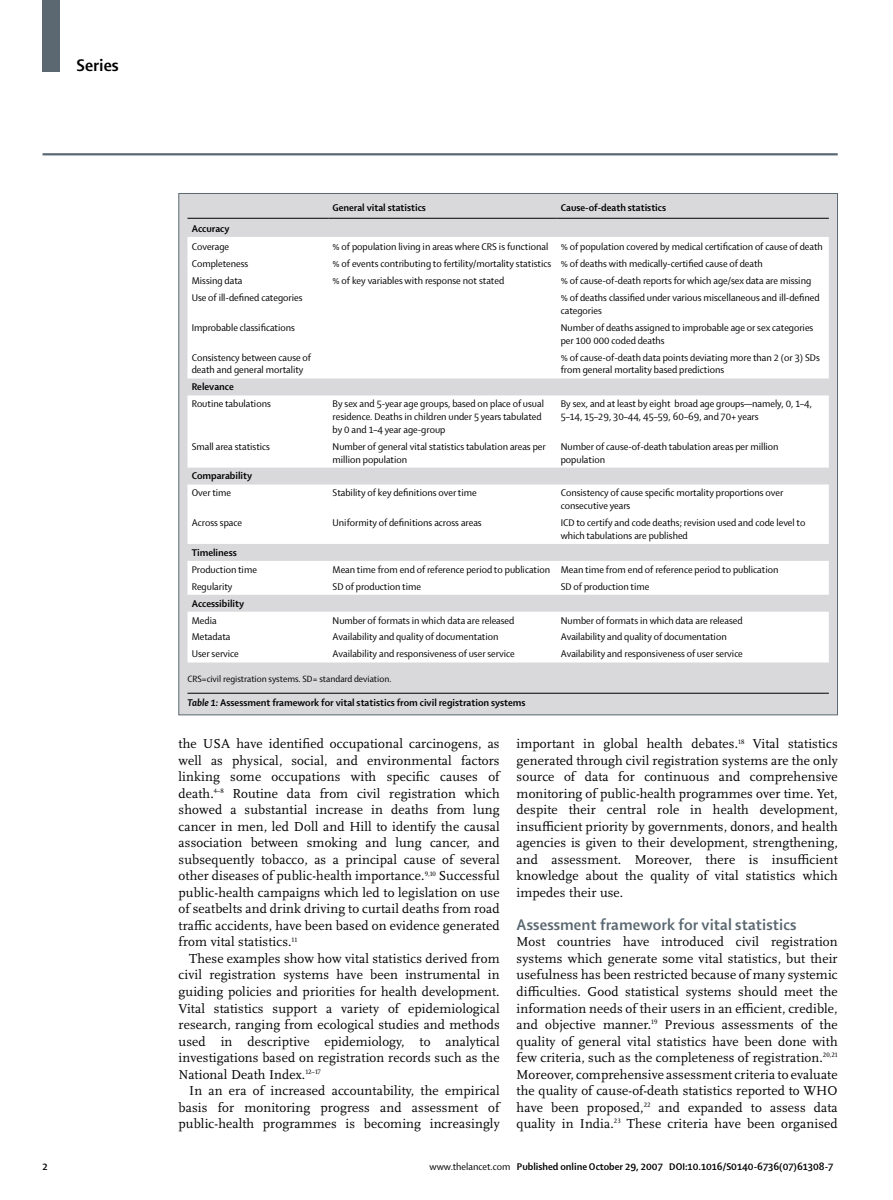
<style>
.page{position:relative;width:893px;height:1200px;background:#fff}
.page>*{position:absolute;margin:0;border:0;box-sizing:border-box;transform-origin:0 0}
.t1{font:700 18px "Shaker 2 Lancet";color:#000}
.t2{font:700 16.5px "Shaker 2 Lancet";letter-spacing:.01em;color:#5b6871}
.t3{font:13.5px/16.5px "Scala Lancet Pro";letter-spacing:.01em;color:#000;text-align:justify}
.t4{font:10.5px/12.8px "Shaker 2 Lancet";color:#000}
.t5{font:700 10.5px "Shaker 2 Lancet";color:#000}
.t6{font:9.75px "Shaker 2 Lancet";color:#000}
.s1{font-style:italic}
.s2{font-weight:400}
</style>
<div class="page">
<div style="left:43px;top:0;width:17px;height:71px;background:#5b6871"></div>
<hr style="left:43px;top:153px;width:795px;height:2px;background:#5b6871">
<div style="left:179px;top:193px;width:658px;height:521px;background:#d9d9db"></div>
<hr style="left:187px;top:692px;width:642px;height:1px;background:#000">
<svg style="left:187px;top:237px;width:642px;height:425px;fill:#fff"></svg>
<hr style="left:187px;top:218px;width:141px;height:1px;background:#000">
<hr style="left:328px;top:218px;width:228px;height:1px;background:#000">
<hr style="left:556px;top:218px;width:273px;height:1px;background:#000">
<h1 class="t1" style="left:77px;top:54px;width:44px">Series</h1>
<p class="t5" style="left:333px;top:201px;width:95px">General vital statistics</p>
<p class="t5" style="left:561px;top:201px;width:107px">Cause-of-death statistics</p>
<p class="t5" style="left:192px;top:221px;width:39px">Accuracy</p>
<p class="t4" style="left:192px;top:240px;width:39px">Coverage</p>
<p class="t4" style="left:333px;top:240px;width:492px">% of population living in areas where CRS is functional % of population covered by medical certification of cause of death</p>
<p class="t4" style="left:192px;top:257px;width:58px">Completeness</p>
<p class="t4" style="left:333px;top:257px;width:432px">% of events contributing to fertility/mortality statistics % of deaths with medically-certified cause of death</p>
<p class="t4" style="left:192px;top:274px;width:52px">Missing data</p>
<p class="t4" style="left:333px;top:274px;width:173px">% of key variables with response not stated</p>
<p class="t4" style="left:561px;top:274px;width:252px">% of cause-of-death reports for which age/sex data are missing</p>
<p class="t4" style="left:192px;top:291px;width:112px">Use of ill-defined categories</p>
<p class="t4" style="left:561px;top:291px;width:260px">% of deaths classified under various miscellaneous and ill-defined categories</p>
<p class="t4" style="left:192px;top:320px;width:105px">Improbable classifications</p>
<p class="t4" style="left:561px;top:320px;width:254px">Number of deaths assigned to improbable age or sex categories per 100 000 coded deaths</p>
<p class="t4" style="left:192px;top:350px;width:121px">Consistency between cause of death and general mortality</p>
<p class="t4" style="left:561px;top:350px;width:261px">% of cause-of-death data points deviating more than 2 (or 3) SDs from general mortality based predictions</p>
<p class="t5" style="left:192px;top:380px;width:44px">Relevance</p>
<p class="t4" style="left:192px;top:397px;width:81px">Routine tabulations</p>
<p class="t4" style="left:333px;top:397px;width:213px">By sex and 5-year age groups, based on place of usual residence. Deaths in children under 5 years tabulated by 0 and 1–4 year age-group</p>
<p class="t4" style="left:561px;top:397px;width:253px">By sex, and at least by eight broad age groups—namely, 0, 1–4,<br>5–14, 15–29, 30–44, 45–59, 60–69, and 70+ years</p>
<p class="t4" style="left:192px;top:439px;width:80px">Small area statistics</p>
<p class="t4" style="left:333px;top:439px;width:215px">Number of general vital statistics tabulation areas per million population</p>
<p class="t4" style="left:561px;top:439px;width:219px">Number of cause-of-death tabulation areas per million population</p>
<p class="t5" style="left:192px;top:469px;width:62px">Comparability</p>
<p class="t4" style="left:192px;top:486px;width:41px">Over time</p>
<p class="t4" style="left:333px;top:486px;width:146px">Stability of key definitions over time</p>
<p class="t4" style="left:561px;top:486px;width:224px">Consistency of cause specific mortality proportions over consecutive years</p>
<p class="t4" style="left:192px;top:515px;width:52px">Across space</p>
<p class="t4" style="left:333px;top:515px;width:151px">Uniformity of definitions across areas</p>
<p class="t4" style="left:561px;top:515px;width:246px">ICD to certify and code deaths; revision used and code level to which tabulations are published</p>
<p class="t5" style="left:192px;top:545px;width:47px">Timeliness</p>
<p class="t4" style="left:192px;top:562px;width:67px">Production time</p>
<p class="t4" style="left:333px;top:562px;width:447px">Mean time from end of reference period to publication Mean time from end of reference period to publication</p>
<p class="t4" style="left:192px;top:579px;width:42px">Regularity</p>
<p class="t4" style="left:333px;top:579px;width:90px">SD of production time</p>
<p class="t4" style="left:561px;top:579px;width:90px">SD of production time</p>
<p class="t5" style="left:192px;top:596px;width:54px">Accessibility</p>
<p class="t4" style="left:192px;top:613px;width:26px">Media</p>
<p class="t4" style="left:333px;top:613px;width:183px">Number of formats in which data are released</p>
<p class="t4" style="left:561px;top:613px;width:183px">Number of formats in which data are released</p>
<p class="t4" style="left:192px;top:630px;width:40px">Metadata</p>
<p class="t4" style="left:333px;top:630px;width:167px">Availability and quality of documentation</p>
<p class="t4" style="left:561px;top:630px;width:167px">Availability and quality of documentation</p>
<p class="t4" style="left:192px;top:647px;width:49px">User service</p>
<p class="t4" style="left:333px;top:647px;width:184px">Availability and responsiveness of user service</p>
<p class="t4" style="left:561px;top:647px;width:184px">Availability and responsiveness of user service</p>
<p class="t6" style="left:187px;top:672px;width:206px">CRS=civil registration systems. SD= standard deviation.</p>
<p class="t5" style="left:187px;top:695px;width:340px"><span class="s1">Table 1:</span> Assessment framework for vital statistics from civil registration systems</p>
<p class="t3" style="left:179px;top:735px;width:323px">the USA have identified occupational carcinogens, as well as physical, social, and environmental factors linking some occupations with specific causes of death.<sup>4–8</sup> Routine data from civil registration which showed a substantial increase in deaths from lung cancer in men, led Doll and Hill to identify the causal association between smoking and lung cancer, and subsequently tobacco, as a principal cause of several other diseases of public-health importance.<sup>9,10</sup> Successful public-health campaigns which led to legislation on use of seatbelts and drink driving to curtail deaths from road traffic accidents, have been based on evidence generated from vital statistics.<sup>11</sup></p>
<p class="t3" style="left:179px;top:950px;width:323px;text-indent:11px">These examples show how vital statistics derived from civil registration systems have been instrumental in guiding policies and priorities for health development.<br>Vital statistics support a variety of epidemiological research, ranging from ecological studies and methods used in descriptive epidemiology, to analytical investigations based on registration records such as the National Death Index.<sup>12–17</sup></p>
<p class="t3" style="left:179px;top:1082px;width:323px;text-indent:11px">In an era of increased accountability, the empirical basis for monitoring progress and assessment of public-health programmes is becoming increasingly</p>
<p class="t3" style="left:517px;top:735px;width:323px">important in global health debates.<sup>18</sup> Vital statistics generated through civil registration systems are the only source of data for continuous and comprehensive monitoring of public-health programmes over time. Yet, despite their central role in health development, insufficient priority by governments, donors, and health agencies is given to their development, strengthening, and assessment. Moreover, there is insufficient knowledge about the quality of vital statistics which impedes their use.</p>
<p class="t2" style="left:517px;top:913px;width:281px">Assessment framework for vital statistics</p>
<p class="t3" style="left:517px;top:933px;width:323px">Most countries have introduced civil registration systems which generate some vital statistics, but their usefulness has been restricted because of many systemic difficulties. Good statistical systems should meet the information needs of their users in an efficient, credible, and objective manner.<sup>19</sup> Previous assessments of the quality of general vital statistics have been done with few criteria, such as the completeness of registration.<sup>20,21<br></sup>Moreover, comprehensive assessment criteria to evaluate the quality of cause-of-death statistics reported to WHO have been proposed,<sup>22</sup> and expanded to assess data quality in India.<sup>23</sup> These criteria have been organised</p>
<p class="t5" style="left:43px;top:1159px;width:7px">2</p>
<p class="t5" style="left:430px;top:1159px;width:405px"><span class="s2">www.thelancet.com</span> Published online October 29, 2007 DOI:10.1016/S0140-6736(07)61308-7</p>
</div>
